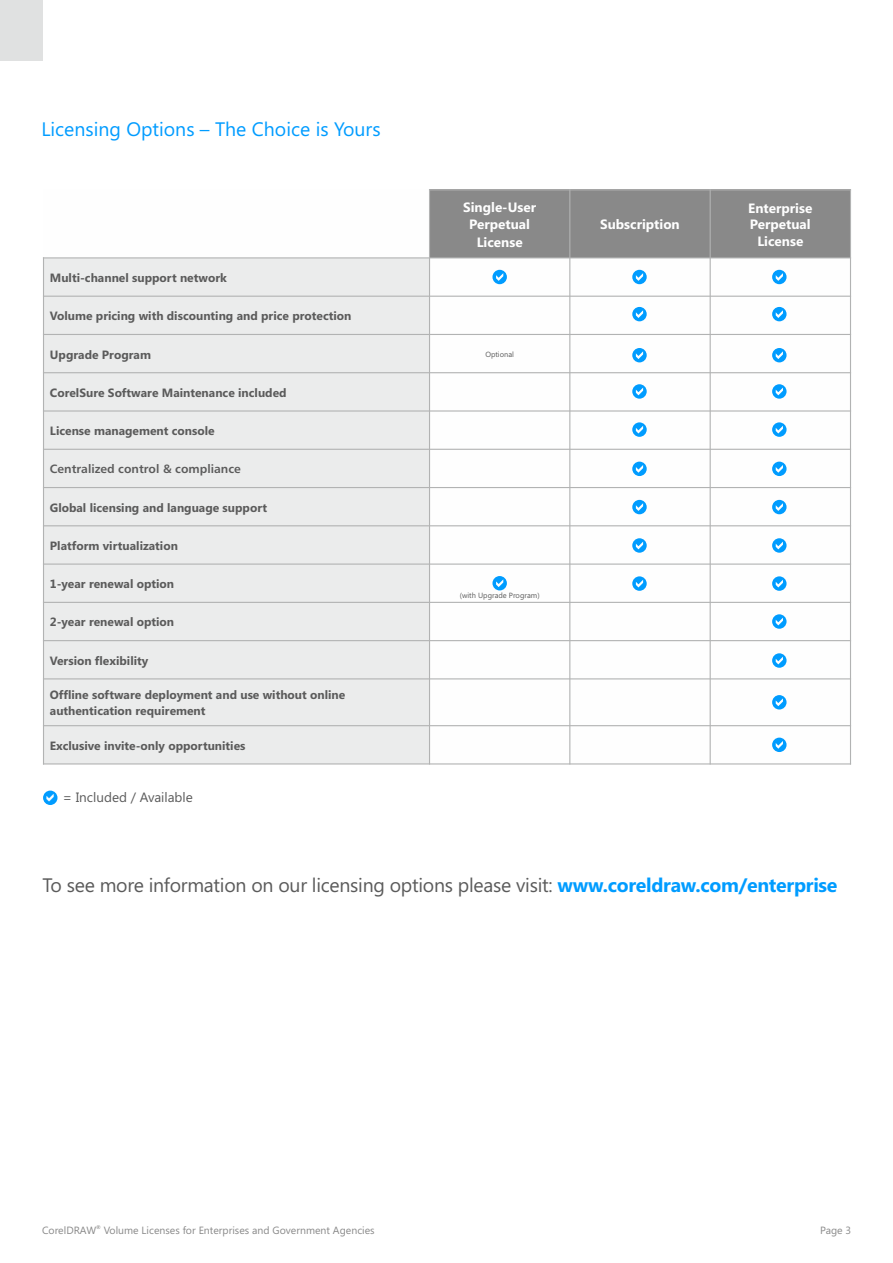
<style>
.page{position:relative;width:893px;height:1263px;background:#fff}
.page>*{position:absolute;margin:0;border:0;box-sizing:border-box;transform-origin:0 0}
.t1{font:19.5px "Segoe UI";letter-spacing:-.015em;color:#5b5b5b}
.t2{font:19.5px "Segoe UI";color:#009cff}
.t3{font:700 13.5px/18px "Segoe UI";color:#fefefe;text-align:center}
.t4{font:13.5px "Segoe UI";color:#5b5b5b}
.t5{font:700 12px/15.9px "Segoe UI";color:#5b5b5b}
.t6{font:12px "Humanist 777 BT Bold B";color:#5b5b5b}
.t7{font:10.5px "Segoe UI";color:#898989}
.t8{font:7.5px "Segoe UI";color:#5b5b5b}
.t9{font:5.25px "Segoe UI";color:#727271}
.s1{font-weight:700;color:#009cff}
</style>
<div class="page">
<div style="left:429px;top:190px;width:141px;height:68px;background:#898989"></div>
<div style="left:570px;top:190px;width:140px;height:68px;background:#898989"></div>
<div style="left:710px;top:190px;width:140px;height:68px;background:#898989"></div>
<div style="left:44px;top:258px;width:385px;height:38px;background:#ebecec"></div>
<div style="left:44px;top:296px;width:385px;height:38px;background:#ebecec"></div>
<div style="left:44px;top:334px;width:385px;height:39px;background:#ebecec"></div>
<div style="left:44px;top:373px;width:385px;height:38px;background:#ebecec"></div>
<div style="left:44px;top:411px;width:385px;height:38px;background:#ebecec"></div>
<div style="left:44px;top:449px;width:385px;height:38px;background:#ebecec"></div>
<div style="left:44px;top:487px;width:385px;height:39px;background:#ebecec"></div>
<div style="left:44px;top:526px;width:385px;height:38px;background:#ebecec"></div>
<div style="left:44px;top:564px;width:385px;height:38px;background:#ebecec"></div>
<div style="left:44px;top:602px;width:385px;height:39px;background:#ebecec"></div>
<div style="left:44px;top:641px;width:385px;height:38px;background:#ebecec"></div>
<div style="left:44px;top:679px;width:385px;height:47px;background:#ebecec"></div>
<div style="left:44px;top:726px;width:385px;height:38px;background:#ebecec"></div>
<hr style="left:43px;top:257px;width:1px;height:507px;background:#b2b3b3">
<hr style="left:429px;top:189px;width:1px;height:575px;background:#b2b3b3">
<hr style="left:569px;top:189px;width:1px;height:575px;background:#b2b3b3">
<hr style="left:710px;top:189px;width:1px;height:575px;background:#b2b3b3">
<hr style="left:850px;top:189px;width:1px;height:575px;background:#b2b3b3">
<hr style="left:43px;top:763px;width:808px;height:1px;background:#b2b3b3">
<hr style="left:43px;top:725px;width:808px;height:1px;background:#b2b3b3">
<hr style="left:43px;top:678px;width:808px;height:1px;background:#b2b3b3">
<hr style="left:43px;top:640px;width:808px;height:1px;background:#b2b3b3">
<hr style="left:43px;top:602px;width:808px;height:1px;background:#b2b3b3">
<hr style="left:43px;top:563px;width:808px;height:2px;background:#b2b3b3">
<hr style="left:43px;top:525px;width:808px;height:1px;background:#b2b3b3">
<hr style="left:43px;top:487px;width:808px;height:1px;background:#b2b3b3">
<hr style="left:43px;top:449px;width:808px;height:1px;background:#b2b3b3">
<hr style="left:43px;top:410px;width:808px;height:2px;background:#b2b3b3">
<hr style="left:43px;top:372px;width:808px;height:1px;background:#b2b3b3">
<hr style="left:43px;top:334px;width:808px;height:1px;background:#b2b3b3">
<hr style="left:43px;top:296px;width:808px;height:1px;background:#b2b3b3">
<hr style="left:43px;top:257px;width:808px;height:1px;background:#b2b3b3">
<hr style="left:429px;top:189px;width:422px;height:1px;background:#b2b3b3">
<div style="left:43px;top:790px;width:14px;height:15px;background:#009cff;border-radius:50%"></div>
<svg style="left:632px;top:270px;width:15px;height:14px"></svg>
<svg style="left:636px;top:273px;width:7px;height:8px"></svg>
<svg style="left:492px;top:270px;width:15px;height:14px"></svg>
<svg style="left:496px;top:273px;width:7px;height:8px"></svg>
<div style="left:772px;top:270px;width:14px;height:14px;background:#009cff;border-radius:50%"></div>
<svg style="left:776px;top:273px;width:7px;height:8px"></svg>
<svg style="left:632px;top:307px;width:15px;height:14px"></svg>
<svg style="left:636px;top:310px;width:7px;height:8px"></svg>
<div style="left:772px;top:307px;width:14px;height:14px;background:#009cff;border-radius:50%"></div>
<svg style="left:776px;top:310px;width:7px;height:8px"></svg>
<svg style="left:632px;top:348px;width:15px;height:14px"></svg>
<svg style="left:636px;top:351px;width:7px;height:8px"></svg>
<div style="left:772px;top:348px;width:14px;height:14px;background:#009cff;border-radius:50%"></div>
<svg style="left:776px;top:351px;width:7px;height:8px"></svg>
<svg style="left:632px;top:384px;width:15px;height:15px"></svg>
<svg style="left:636px;top:388px;width:7px;height:7px"></svg>
<svg style="left:772px;top:384px;width:14px;height:15px"></svg>
<svg style="left:776px;top:388px;width:7px;height:7px"></svg>
<svg style="left:632px;top:422px;width:15px;height:15px"></svg>
<svg style="left:636px;top:426px;width:7px;height:7px"></svg>
<div style="left:772px;top:422px;width:14px;height:15px;background:#009cff;border-radius:50%"></div>
<svg style="left:776px;top:426px;width:7px;height:7px"></svg>
<svg style="left:632px;top:462px;width:15px;height:14px"></svg>
<svg style="left:636px;top:465px;width:7px;height:8px"></svg>
<div style="left:772px;top:462px;width:14px;height:14px;background:#009cff;border-radius:50%"></div>
<svg style="left:776px;top:465px;width:7px;height:8px"></svg>
<div style="left:0;top:0;width:43px;height:61px;background:#e0e1e1"></div>
<svg style="left:632px;top:500px;width:15px;height:14px"></svg>
<svg style="left:636px;top:503px;width:7px;height:8px"></svg>
<div style="left:772px;top:500px;width:14px;height:14px;background:#009cff;border-radius:50%"></div>
<svg style="left:776px;top:503px;width:7px;height:8px"></svg>
<svg style="left:632px;top:538px;width:15px;height:15px"></svg>
<svg style="left:636px;top:542px;width:7px;height:7px"></svg>
<div style="left:772px;top:538px;width:14px;height:15px;background:#009cff;border-radius:50%"></div>
<svg style="left:776px;top:542px;width:7px;height:7px"></svg>
<svg style="left:632px;top:576px;width:15px;height:15px"></svg>
<svg style="left:636px;top:580px;width:7px;height:7px"></svg>
<div style="left:772px;top:576px;width:14px;height:15px;background:#009cff;border-radius:50%"></div>
<svg style="left:776px;top:580px;width:7px;height:7px"></svg>
<div style="left:772px;top:614px;width:14px;height:15px;background:#009cff;border-radius:50%"></div>
<svg style="left:776px;top:618px;width:7px;height:7px"></svg>
<div style="left:772px;top:653px;width:14px;height:15px;background:#009cff;border-radius:50%"></div>
<svg style="left:776px;top:657px;width:7px;height:7px"></svg>
<div style="left:772px;top:695px;width:14px;height:14px;background:#009cff;border-radius:50%"></div>
<svg style="left:776px;top:698px;width:7px;height:8px"></svg>
<div style="left:772px;top:738px;width:14px;height:14px;background:#009cff;border-radius:50%"></div>
<svg style="left:776px;top:741px;width:7px;height:8px"></svg>
<svg style="left:492px;top:576px;width:15px;height:14px"></svg>
<svg style="left:496px;top:579px;width:7px;height:8px"></svg>
<h1 class="t2" style="left:41px;top:122px;width:341px">Licensing Options – The Choice is Yours</h1>
<p class="t3" style="left:463px;top:199px;width:74px">Single-User<br>Perpetual<br>License</p>
<p class="t5" style="left:50px;top:271px;width:178px">Multi-channel support network</p>
<p class="t5" style="left:50px;top:309px;width:303px">Volume pricing with discounting and price protection</p>
<p class="t5" style="left:50px;top:347px;width:103px">Upgrade Program</p>
<p class="t8" style="left:485px;top:351px;width:30px">Optional</p>
<p class="t5" style="left:50px;top:386px;width:238px">CorelSure Software Maintenance included</p>
<p class="t5" style="left:50px;top:424px;width:166px">License management console</p>
<p class="t6" style="left:50px;top:464px;width:192px">Centralized control &amp; compliance</p>
<p class="t5" style="left:50px;top:501px;width:219px">Global licensing and language support</p>
<p class="t5" style="left:50px;top:539px;width:130px">Platform virtualization</p>
<p class="t5" style="left:50px;top:577px;width:126px">1-year renewal option</p>
<p class="t8" style="left:460px;top:593px;width:81px">(with Upgrade Program)</p>
<p class="t5" style="left:50px;top:615px;width:126px">2-year renewal option</p>
<p class="t5" style="left:50px;top:654px;width:100px">Version flexibility</p>
<p class="t5" style="left:50px;top:688px;width:297px">Offline software deployment and use without online authentication requirement</p>
<p class="t5" style="left:50px;top:739px;width:197px">Exclusive invite-only opportunities</p>
<p class="t4" style="left:63px;top:792px;width:132px">= Included / Available</p>
<p class="t3" style="left:600px;top:217px;width:81px">Subscription</p>
<p class="t3" style="left:748px;top:202px;width:66px;line-height:16.2px">Enterprise<br>Perpetual<br>License</p>
<h1 class="t1" style="left:43px;top:877px;width:796px">To see more information on our licensing options please visit: <span class="s1">www.coreldraw.com/enterprise</span></h1>
<p class="t9" style="left:96px;top:1225px;width:6px">®</p>
<p class="t7" style="left:820px;top:1227px;width:33px">Page 3</p>
<p class="t7" style="left:42px;top:1227px;width:334px">CorelDRAW Volume Licenses for Enterprises and Government Agencies</p>
</div>
